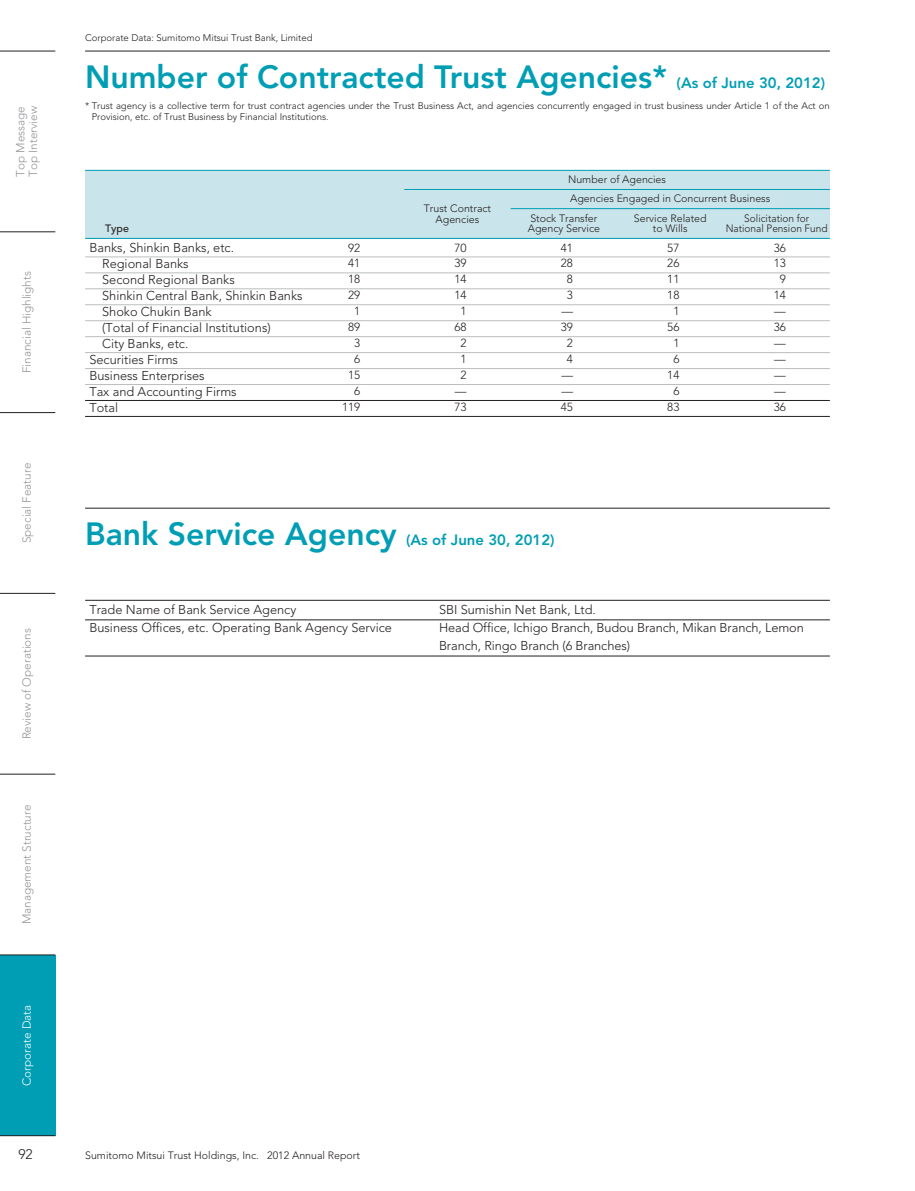
<style>
.page{position:relative;width:915px;height:1191px;background:#fff}
.page>*{position:absolute;margin:0;border:0;box-sizing:border-box;transform-origin:0 0}
.t1{font:800 31.95px "Avenir";color:#009eb4}
.t2{font:300 13.8px "Avenir";color:#231f20}
.t3{font:300 12.75px/18px "Avenir";color:#231f20}
.t4{font:300 11.7px/12.8px "Avenir";color:#939598}
.t5{font:300 11.7px/15.9px "Avenir";color:#231f20;text-align:center}
.t6{font:300 11.7px "Avenir";color:#fff}
.t7{font:300 10.65px/10.6px "Avenir";color:#231f20}
.t8{font:300 10.65px/10.6px "Avenir";color:#231f20;text-align:center;scale:.95 1}
.t9{font:500 10.65px "Avenir";color:#231f20}
.t10{font:300 9.6px/10.6px "Avenir";color:#231f20}
.s1{font-size:14.85px}
</style>
<div class="page">
<div style="left:0;top:955px;width:55px;height:180px;background:#009eb4"></div>
<hr style="left:0;top:51px;width:55px;height:1px;background:#231f20">
<hr style="left:0;top:412px;width:55px;height:1px;background:#231f20">
<hr style="left:0;top:774px;width:55px;height:1px;background:#231f20">
<hr style="left:0;top:593px;width:55px;height:1px;background:#231f20">
<hr style="left:0;top:231px;width:55px;height:1px;background:#231f20">
<hr style="left:0;top:954px;width:55px;height:1px;background:#231f20">
<hr style="left:0;top:1135px;width:55px;height:1px;background:#231f20">
<hr style="left:85px;top:51px;width:744px;height:1px;background:#231f20">
<div style="left:85px;top:170px;width:744px;height:68px;background:#c9e4ea"></div>
<hr style="left:85px;top:257px;width:744px;height:1px;background:#bbbdc0">
<hr style="left:85px;top:273px;width:744px;height:1px;background:#bbbdc0">
<hr style="left:85px;top:288px;width:744px;height:1px;background:#bbbdc0">
<hr style="left:85px;top:304px;width:744px;height:1px;background:#bbbdc0">
<hr style="left:85px;top:320px;width:744px;height:1px;background:#bbbdc0">
<hr style="left:85px;top:336px;width:744px;height:1px;background:#bbbdc0">
<hr style="left:85px;top:352px;width:744px;height:1px;background:#bbbdc0">
<hr style="left:85px;top:368px;width:744px;height:1px;background:#bbbdc0">
<hr style="left:85px;top:384px;width:744px;height:1px;background:#bbbdc0">
<hr style="left:85px;top:400px;width:744px;height:1px;background:#231f20">
<hr style="left:85px;top:416px;width:744px;height:1px;background:#231f20">
<hr style="left:85px;top:238px;width:744px;height:1px;background:#009eb4">
<hr style="left:85px;top:170px;width:744px;height:1px;background:#009eb4">
<hr style="left:404px;top:189px;width:425px;height:1px;background:#009eb4">
<hr style="left:510px;top:208px;width:319px;height:1px;background:#009eb4">
<hr style="left:85px;top:508px;width:744px;height:1px;background:#231f20">
<hr style="left:85px;top:619px;width:744px;height:1px;background:#231f20">
<hr style="left:85px;top:655px;width:744px;height:1px;background:#231f20">
<hr style="left:85px;top:600px;width:744px;height:1px;background:#231f20">
<p class="t4" style="left:15px;top:177px;width:72px;rotate:-90deg">Top Message<br>Top Interview</p>
<p class="t4" style="left:21px;top:373px;width:103px;rotate:-90deg">Financial Highlights</p>
<p class="t4" style="left:21px;top:543px;width:82px;rotate:-90deg">Special Feature</p>
<p class="t4" style="left:21px;top:739px;width:113px;rotate:-90deg">Review of Operations</p>
<p class="t4" style="left:21px;top:924px;width:121px;rotate:-90deg">Management Structure</p>
<p class="t6" style="left:22px;top:1086px;width:83px;rotate:-90deg">Corporate Data</p>
<p class="t10" style="left:85px;top:33px;width:229px">Corporate Data: Sumitomo Mitsui Trust Bank, Limited</p>
<h1 class="t1" style="left:85px;top:64px;width:741px">Number of Contracted Trust Agencies* <span class="s1">(As of June 30, 2012)</span></h1>
<p class="t10" style="left:92px;top:101px;width:739px;text-indent:-7px">* Trust agency is a collective term for trust contract agencies under the Trust Business Act, and agencies concurrently engaged in trust business under Article 1 of the Act on<br>Provision, etc. of Trust Business by Financial Institutions.</p>
<p class="t9" style="left:105px;top:224px;width:25px">Type</p>
<p class="t3" style="left:89px;top:240px;width:146px">Banks, Shinkin Banks, etc.</p>
<p class="t3" style="left:102px;top:256px;width:88px">Regional Banks</p>
<p class="t3" style="left:102px;top:272px;width:134px">Second Regional Banks</p>
<p class="t3" style="left:102px;top:288px;width:202px">Shinkin Central Bank, Shinkin Banks</p>
<p class="t3" style="left:102px;top:304px;width:111px">Shoko Chukin Bank</p>
<p class="t3" style="left:102px;top:320px;width:170px">(Total of Financial Institutions)</p>
<p class="t3" style="left:102px;top:336px;width:88px">City Banks, etc.</p>
<p class="t3" style="left:89px;top:351px;width:90px">Securities Firms</p>
<p class="t3" style="left:89px;top:367px;width:117px">Business Enterprises</p>
<p class="t3" style="left:89px;top:383px;width:149px">Tax and Accounting Firms</p>
<p class="t3" style="left:89px;top:399px;width:30px">Total</p>
<p class="t7" style="left:568px;top:171px;width:204px;line-height:19.2px">Number of Agencies<br>Agencies Engaged in Concurrent Business</p>
<p class="t7" style="left:423px;top:204px;width:69px;text-align:center">Trust Contract<br>Agencies</p>
<p class="t7" style="left:527px;top:213px;width:74px">Stock Transfer<br>Agency Service</p>
<p class="t7" style="left:633px;top:213px;width:74px;text-align:center">Service Related to Wills</p>
<p class="t8" style="left:725px;top:213px;width:109px">Solicitation for<br>National Pension Fund</p>
<p class="t5" style="left:342px;top:240px;width:20px;text-align:right">92<br>41<br>18<br>29<br>1<br>89<br>3<br>6<br>15<br>6<br>119</p>
<p class="t5" style="left:454px;top:240px;width:14px">70<br>39<br>14<br>14<br>1<br>68<br>2<br>1<br>2 —<br>73</p>
<p class="t5" style="left:560px;top:240px;width:14px">41<br>28<br>8<br>3 —<br>39<br>2<br>4 — —<br>45</p>
<p class="t5" style="left:667px;top:240px;width:14px">57<br>26<br>11<br>18<br>1<br>56<br>1<br>6<br>14<br>6<br>83</p>
<p class="t5" style="left:773px;top:240px;width:14px">36<br>13<br>9<br>14 —<br>36 — — — —<br>36</p>
<h1 class="t1" style="left:85px;top:521px;width:471px">Bank Service Agency <span class="s1">(As of June 30, 2012)</span></h1>
<p class="t3" style="left:89px;top:602px;width:304px">Trade Name of Bank Service Agency<br>Business Offices, etc. Operating Bank Agency Service</p>
<p class="t3" style="left:439px;top:602px;width:366px">SBI Sumishin Net Bank, Ltd.<br>Head Office, Ichigo Branch, Budou Branch, Mikan Branch, Lemon<br>Branch, Ringo Branch (6 Branches)</p>
<p class="t2" style="left:18px;top:1148px;width:16px">92</p>
<p class="t7" style="left:85px;top:1151px;width:276px">Sumitomo Mitsui Trust Holdings, Inc. 2012 Annual Report</p>
</div>
